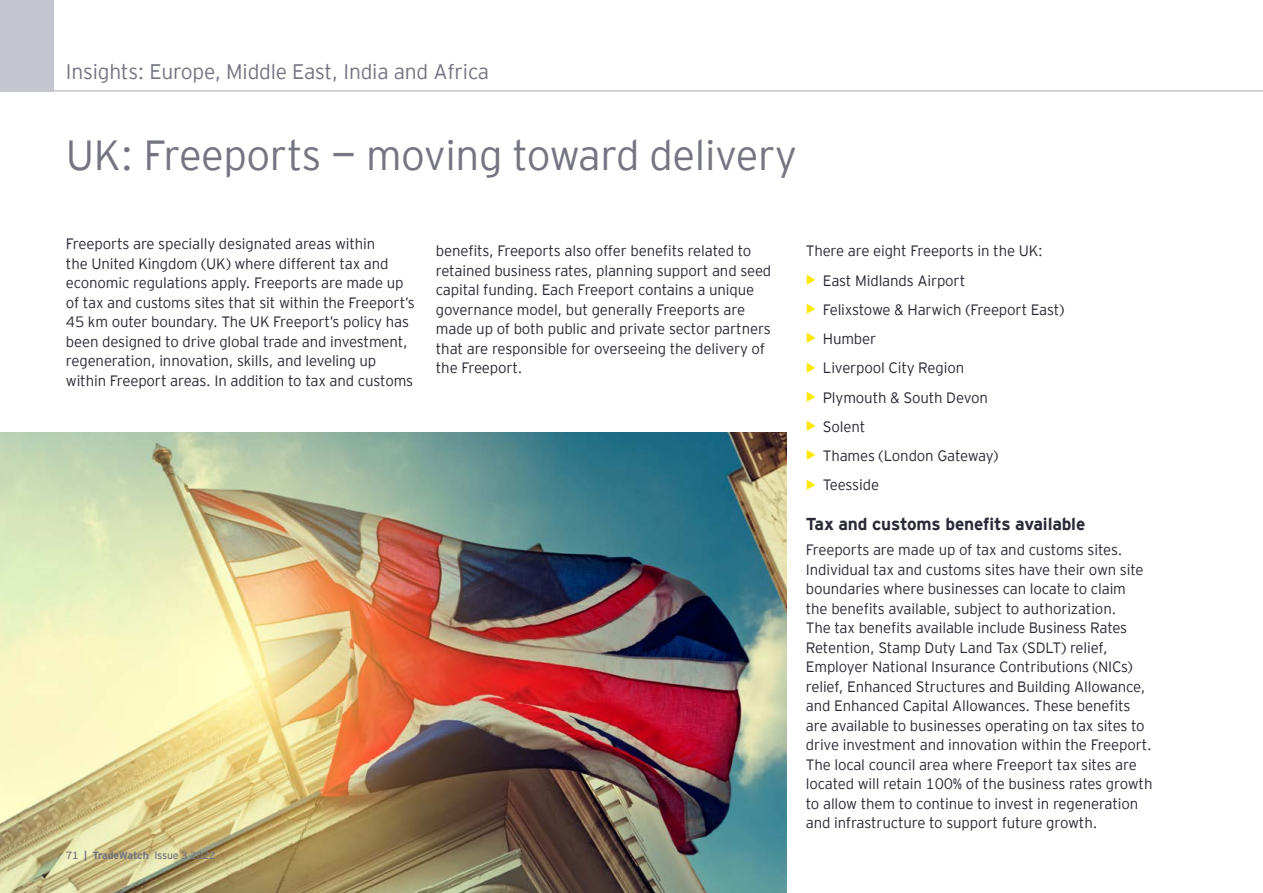
<style>
.page{position:relative;width:1263px;height:893px;background:#fff}
.page>*{position:absolute;margin:0;border:0;box-sizing:border-box;transform-origin:0 0}
.t1{font:300 42px "EY Interstate";letter-spacing:-.01em;color:#757582}
.t2{font:300 21px "EY Interstate";letter-spacing:-.01em;color:#757582}
.t3{font:700 17.25px "EY Interstate";letter-spacing:-.01em;color:#2a2a36}
.t4{font:300 15px/19.5px "EY Interstate";letter-spacing:-.01em;color:#2a2a36}
.t5{font:10.5px "EY Interstate";letter-spacing:-.02em;color:#757582}
.s1{font-weight:700}
.s2{font-weight:700;font-size:19.5px;color:#ffe700}
</style>
<div class="page">
<img style="left:0;top:432px;width:787px;height:461px">
<hr style="left:0;top:90px;width:1263px;height:2px;background:#c5c5cf">
<div style="left:0;top:0;width:54px;height:92px;background:#c5c5cf"></div>
<h2 class="t2" style="left:66px;top:57px;width:425px">Insights: Europe, Middle East, India and Africa</h2>
<h1 class="t1" style="left:66px;top:125px;width:733px">UK: Freeports — moving toward delivery</h1>
<p class="t4" style="left:66px;top:233px;width:350px">Freeports are specially designated areas within<br>the United Kingdom (UK) where different tax and economic regulations apply. Freeports are made up of tax and customs sites that sit within the Freeport’s 45 km outer boundary. The UK Freeport’s policy has been designed to drive global trade and investment, regeneration, innovation, skills, and leveling up within Freeport areas. In addition to tax and customs</p>
<p class="t5" style="left:66px;top:848px;width:151px">71 <span class="s1">| TradeWatch</span> Issue 3 2022</p>
<p class="t4" style="left:436px;top:240px;width:337px">benefits, Freeports also offer benefits related to retained business rates, planning support and seed capital funding. Each Freeport contains a unique governance model, but generally Freeports are made up of both public and private sector partners that are responsible for overseeing the delivery of the Freeport.</p>
<p class="t4" style="left:806px;top:240px;width:239px">There are eight Freeports in the UK:</p>
<p class="t4" style="left:806px;top:270px;width:161px"><span class="s2">•</span> East Midlands Airport</p>
<p class="t4" style="left:806px;top:299px;width:260px"><span class="s2">•</span> Felixstowe &amp; Harwich (Freeport East)</p>
<p class="t4" style="left:806px;top:328px;width:72px"><span class="s2">•</span> Humber</p>
<p class="t4" style="left:806px;top:357px;width:160px"><span class="s2">•</span> Liverpool City Region</p>
<p class="t4" style="left:806px;top:387px;width:184px"><span class="s2">•</span> Plymouth &amp; South Devon</p>
<p class="t4" style="left:806px;top:416px;width:61px"><span class="s2">•</span> Solent</p>
<p class="t4" style="left:806px;top:445px;width:194px"><span class="s2">•</span> Thames (London Gateway)</p>
<p class="t4" style="left:806px;top:474px;width:75px"><span class="s2">•</span> ►Teesside</p>
<p class="t3" style="left:806px;top:512px;width:281px">Tax and customs benefits available</p>
<p class="t4" style="left:806px;top:539px;width:348px">Freeports are made up of tax and customs sites.<br>Individual tax and customs sites have their own site boundaries where businesses can locate to claim<br>the benefits available, subject to authorization.<br>The tax benefits available include Business Rates Retention, Stamp Duty Land Tax (SDLT) relief, Employer National Insurance Contributions (NICs) relief, Enhanced Structures and Building Allowance, and Enhanced Capital Allowances. These benefits are available to businesses operating on tax sites to drive investment and innovation within the Freeport.<br>The local council area where Freeport tax sites are located will retain 100% of the business rates growth to allow them to continue to invest in regeneration and infrastructure to support future growth.</p>
</div>
